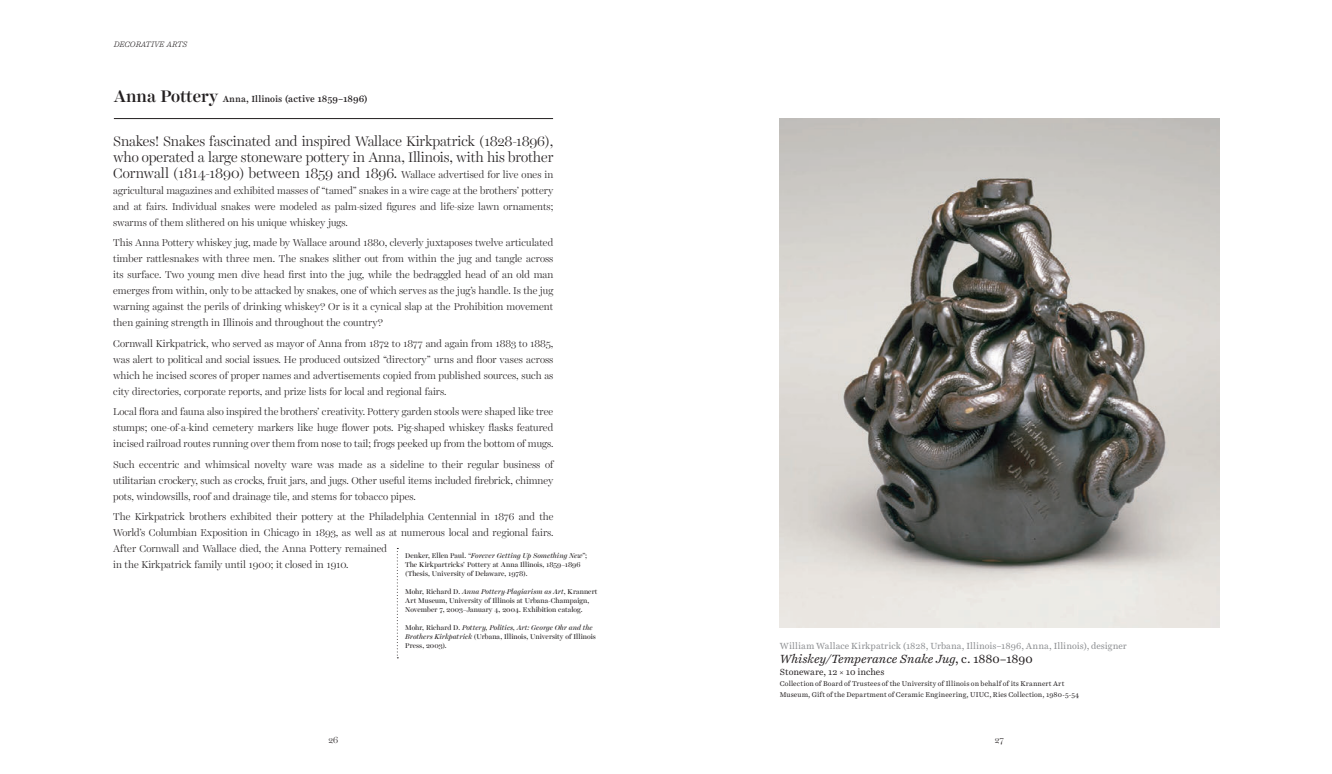
<style>
.page{position:relative;width:1332px;height:774px;background:#fff}
.page>*{position:absolute;margin:0;border:0;box-sizing:border-box;transform-origin:0 0}
.t1{font:300 14px/16px "Harriet Display";letter-spacing:-.01em;color:#231f20;text-align:justify}
.t2{font:italic 12px "Harriet Text";color:#231f20}
.t3{font:300 10px/16px "Harriet Display";color:#231f20;text-align:justify}
.t4{font:500 9.4px "Harriet Text";color:#231f20}
.t5{font:9px "Harriet Text";letter-spacing:.01em;color:#8a8c8f}
.t6{font:9px "Harriet Text";letter-spacing:.005em;color:#231f20}
.t7{font:300 9px "Harriet Display";color:#231f20}
.t8{font:italic 300 8px "Harriet Text";color:#231f20}
.t9{font:7px/9px "Harriet Display";color:#231f20}
.t10{font:7px "Harriet Text";letter-spacing:.015em;color:#231f20}
.s1{font-family:"Harriet Display";font-size:17px}
.s2{font-size:9px}
.s3{font-size:10px}
.s4{font-style:italic}
.s5{font-style:normal}
</style>
<div class="page">
<hr style="left:114px;top:118px;width:439px;height:1px;background:#231f20">
<img style="left:780px;top:119px;width:439px;height:508px">
<svg style="left:397px;top:548px;width:1px;height:110px"></svg>
<p class="t8" style="left:114px;top:38px;width:75px">DECORATIVE ARTS</p>
<p class="t4" style="left:114px;top:92px;width:256px"><span class="s1">Anna Pottery</span> <span class="s2">Anna, Illinois</span> (active 1859–1896)</p>
<p class="t1" style="left:113px;top:133px;width:442px">Snakes! Snakes fascinated and inspired Wallace Kirkpatrick (1828-1896), who operated a large stoneware pottery in Anna, Illinois, with his brother Cornwall (1814-1890) between 1859 and 1896. <span class="s3">Wallace advertised for live ones in</span></p>
<p class="t3" style="left:113px;top:182px;width:442px">agricultural magazines and exhibited masses of “tamed” snakes in a wire cage at the brothers’ pottery and at fairs. Individual snakes were modeled as palm-sized figures and life-size lawn ornaments; swarms of them slithered on his unique whiskey jugs.</p>
<p class="t3" style="left:113px;top:235px;width:442px">This Anna Pottery whiskey jug, made by Wallace around 1880, cleverly juxtaposes twelve articulated timber rattlesnakes with three men. The snakes slither out from within the jug and tangle across its surface. Two young men dive head first into the jug, while the bedraggled head of an old man emerges from within, only to be attacked by snakes, one of which serves as the jug’s handle. Is the jug warning against the perils of drinking whiskey? Or is it a cynical slap at the Prohibition movement then gaining strength in Illinois and throughout the country?</p>
<p class="t3" style="left:113px;top:335px;width:442px">Cornwall Kirkpatrick, who served as mayor of Anna from 1872 to 1877 and again from 1883 to 1885, was alert to political and social issues. He produced outsized “directory” urns and floor vases across which he incised scores of proper names and advertisements copied from published sources, such as city directories, corporate reports, and prize lists for local and regional fairs.</p>
<p class="t3" style="left:113px;top:404px;width:442px">Local flora and fauna also inspired the brothers’ creativity. Pottery garden stools were shaped like tree stumps; one-of-a-kind cemetery markers like huge flower pots. Pig-shaped whiskey flasks featured incised railroad routes running over them from nose to tail; frogs peeked up from the bottom of mugs.</p>
<p class="t3" style="left:113px;top:456px;width:442px">Such eccentric and whimsical novelty ware was made as a sideline to their regular business of utilitarian crockery, such as crocks, fruit jars, and jugs. Other useful items included firebrick, chimney pots, windowsills, roof and drainage tile, and stems for tobacco pipes.</p>
<p class="t3" style="left:113px;top:509px;width:442px;text-align:left">The Kirkpatrick brothers exhibited their pottery at the Philadelphia Centennial in 1876 and the World’s Columbian Exposition in Chicago in 1893, as well as at numerous local and regional fairs.<br>After Cornwall and Wallace died, the Anna Pottery remained<br>in the Kirkpatrick family until 1900; it closed in 1910.</p>
<p class="t9" style="left:405px;top:551px;width:184px">Denker, Ellen Paul. “<span class="s4">Forever Getting Up Something New</span>”;<br>The Kirkpartricks’ Pottery at Anna Illinois, 1859–1896 (Thesis, University of Delaware, 1978).</p>
<p class="t9" style="left:405px;top:587px;width:194px">Mohr, Richard D. <span class="s4">Anna Pottery-Plagiarism as Art</span>, Krannert<br>Art Museum, University of Illinois at Urbana-Champaign,<br>November 7, 2003–January 4, 2004. Exhibition catalog.</p>
<p class="t9" style="left:405px;top:623px;width:192px">Mohr, Richard D. <span class="s4">Pottery, Politics, Art: George Ohr and the<br>Brothers Kirkpatrick</span> (Urbana, Illinois, University of Illinois<br>Press, 2003).</p>
<p class="t5" style="left:780px;top:639px;width:349px">William Wallace Kirkpatrick (1828, Urbana, Illinois–1896, Anna, Illinois), designer</p>
<p class="t2" style="left:780px;top:650px;width:254px">Whiskey/Temperance Snake Jug<span class="s5">, c. 1880–1890</span></p>
<p class="t6" style="left:780px;top:665px;width:106px">Stoneware, 12 × 10 inches</p>
<p class="t10" style="left:780px;top:678px;width:286px">Collection of Board of Trustees of the University of Illinois on behalf of its Krannert Art</p>
<p class="t10" style="left:780px;top:689px;width:301px">Museum, Gift of the Department of Ceramic Engineering, UIUC, Ries Collection, 1980-5-54</p>
<p class="t7" style="left:328px;top:734px;width:11px">26</p>
<p class="t7" style="left:995px;top:734px;width:11px">27</p>
</div>
